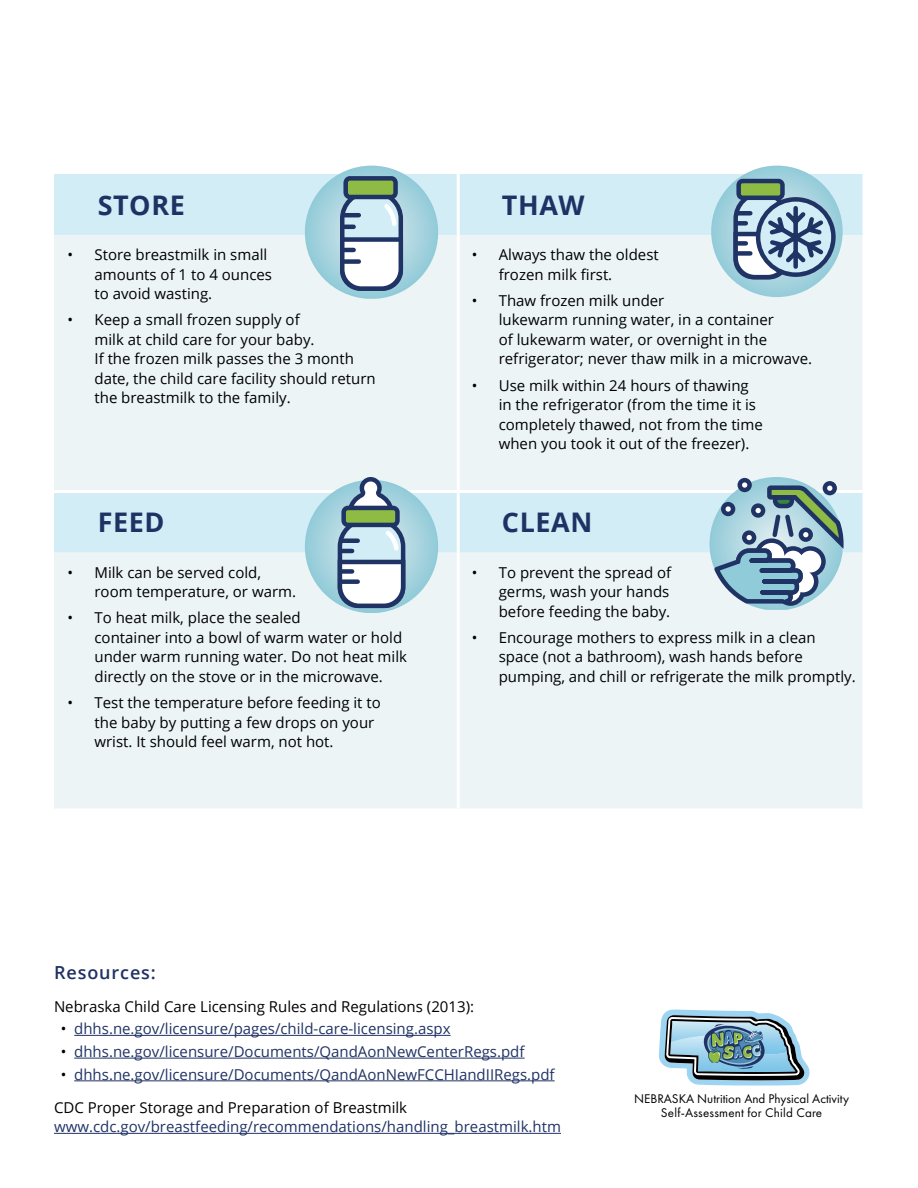
<style>
.page{position:relative;width:918px;height:1188px;background:#fff}
.page>*{position:absolute;margin:0;border:0;box-sizing:border-box;transform-origin:0 0}
.t1{font:700 27px "Open Sans";letter-spacing:.02em;color:#203264}
.t2{font:600 18px "Open Sans";letter-spacing:.05em;color:#203264}
.t3{font:15px/19.5px "Open Sans";color:#000}
.t4{font:15px "Open Sans";color:#203365}
.t5{font:13.05px/13.6px "Futura PT";color:#000;text-align:center}
.s1{color:#000}
</style>
<div class="page">
<hr style="left:74px;top:1035px;width:377px;height:1px;background:#203365">
<hr style="left:74px;top:1058px;width:451px;height:1px;background:#203365">
<hr style="left:74px;top:1080px;width:481px;height:1px;background:#203365">
<hr style="left:54px;top:1133px;width:507px;height:1px;background:#203365">
<svg style="left:658px;top:1010px;width:152px;height:76px"></svg>
<div style="left:54px;top:174px;width:808px;height:61px;background:#d2edf6"></div>
<svg style="left:54px;top:235px;width:808px;height:573px;background:#e9f3f6"></svg>
<hr style="left:457px;top:174px;width:3px;height:61px;background:#fff">
<hr style="left:457px;top:235px;width:3px;height:255px;background:#fff">
<hr style="left:54px;top:490px;width:404px;height:3px;background:#fff">
<hr style="left:458px;top:490px;width:404px;height:3px;background:#fff">
<hr style="left:457px;top:493px;width:3px;height:60px;background:#fff">
<hr style="left:457px;top:553px;width:3px;height:255px;background:#fff">
<img style="left:305px;top:166px;width:133px;height:133px">
<svg style="left:340px;top:176px;width:63px;height:115px"></svg>
<img style="left:711px;top:166px;width:132px;height:131px">
<svg style="left:733px;top:179px;width:103px;height:100px;background:#8aa4b6"></svg>
<img style="left:305px;top:480px;width:133px;height:133px">
<svg style="left:338px;top:477px;width:67px;height:131px"></svg>
<img style="left:710px;top:477px;width:133px;height:133px">
<svg style="left:711px;top:478px;width:133px;height:129px;background:#93b2c0"></svg>
<h1 class="t1" style="left:98px;top:186px;width:89px">STORE</h1>
<h1 class="t1" style="left:502px;top:186px;width:84px">THAW</h1>
<p class="t3" style="left:94px;top:245px;width:179px;text-indent:-27px">• Store breastmilk in small amounts of 1 to 4 ounces to avoid wasting.</p>
<p class="t3" style="left:94px;top:310px;width:283px;text-indent:-27px">• Keep a small frozen supply of<br>milk at child care for your baby.<br>If the frozen milk passes the 3 month date, the child care facility should return the breastmilk to the family.</p>
<p class="t3" style="left:499px;top:245px;width:162px;text-indent:-27px">• Always thaw the oldest frozen milk first.</p>
<p class="t3" style="left:499px;top:290px;width:315px;text-indent:-27px">• Thaw frozen milk under<br>lukewarm running water, in a container<br>of lukewarm water, or overnight in the refrigerator; never thaw milk in a microwave.</p>
<p class="t3" style="left:499px;top:375px;width:266px;text-indent:-27px">• Use milk within 24 hours of thawing in the refrigerator (from the time it is completely thawed, not from the time when you took it out of the freezer).</p>
<h1 class="t1" style="left:98px;top:504px;width:68px">FEED</h1>
<h1 class="t1" style="left:502px;top:504px;width:92px">CLEAN</h1>
<p class="t3" style="left:94px;top:562px;width:203px;text-indent:-27px">• Milk can be served cold, room temperature, or warm.</p>
<p class="t3" style="left:94px;top:608px;width:314px;text-indent:-27px">• To heat milk, place the sealed<br>container into a bowl of warm water or hold under warm running water. Do not heat milk directly on the stove or in the microwave.</p>
<p class="t3" style="left:94px;top:693px;width:288px;text-indent:-27px">• Test the temperature before feeding it to the baby by putting a few drops on your wrist. It should feel warm, not hot.</p>
<p class="t3" style="left:499px;top:562px;width:174px;text-indent:-27px">• To prevent the spread of germs, wash your hands before feeding the baby.</p>
<p class="t3" style="left:499px;top:627px;width:359px;text-indent:-27px">• Encourage mothers to express milk in a clean space (not a bathroom), wash hands before pumping, and chill or refrigerate the milk promptly.</p>
<p class="t2" style="left:54px;top:960px;width:103px">Resources:</p>
<p class="t3" style="left:54px;top:996px;width:422px">Nebraska Child Care Licensing Rules and Regulations (2013):</p>
<p class="t4" style="left:61px;top:1019px;width:391px"><span class="s1">•</span> dhhs.ne.gov/licensure/pages/child-care-licensing.aspx</p>
<p class="t4" style="left:61px;top:1041px;width:465px"><span class="s1">•</span> dhhs.ne.gov/licensure/Documents/QandAonNewCenterRegs.pdf</p>
<p class="t4" style="left:61px;top:1064px;width:495px"><span class="s1">•</span> dhhs.ne.gov/licensure/Documents/QandAonNewFCCHIandIIRegs.pdf</p>
<p class="t3" style="left:54px;top:1097px;width:355px">CDC Proper Storage and Preparation of Breastmilk</p>
<p class="t4" style="left:54px;top:1117px;width:509px">www.cdc.gov/breastfeeding/recommendations/handling_breastmilk.htm</p>
<p class="t5" style="left:634px;top:1092px;width:216px">NEBRASKA Nutrition And Physical Activity<br>Self-Assessment for Child Care</p>
</div>
